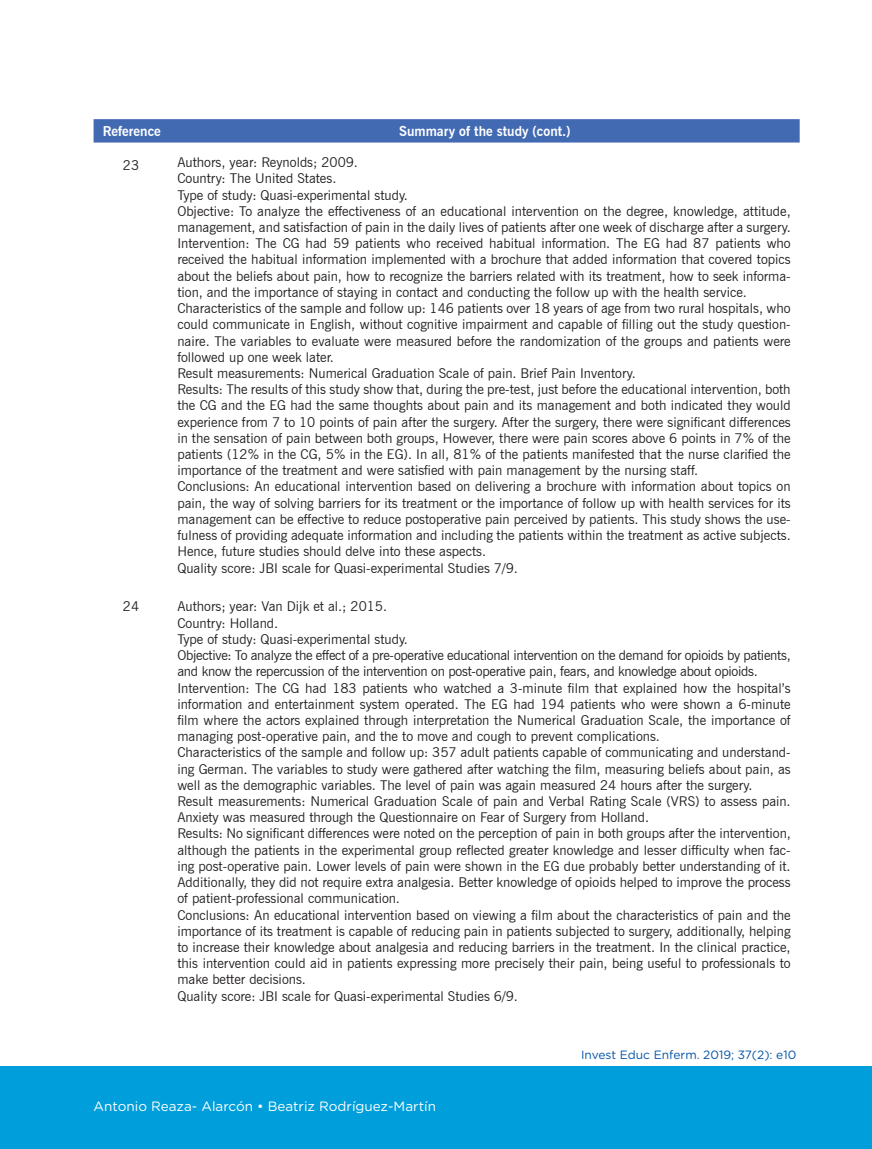
<style>
.page{position:relative;width:872px;height:1149px;background:#fff}
.page>*{position:absolute;margin:0;border:0;box-sizing:border-box;transform-origin:0 0}
.t1{font:13.5px/16.2px "News Gothic BT";color:#231f20}
.t2{font:13.5px "Gotham Rounded";color:#fff}
.t3{font:700 13.5px "News Gothic BT";color:#fff}
.t4{font:12px "Gotham Rounded";color:#0054a6}
</style>
<div class="page">
<div style="left:0;top:1065px;width:872px;height:83px;background:#009edb"></div>
<div style="left:94px;top:119px;width:705px;height:23px;background:#426ab3"></div>
<p class="t3" style="left:103px;top:123px;width:60px">Reference</p>
<p class="t3" style="left:399px;top:123px;width:173px">Summary of the study (cont.)</p>
<p class="t1" style="left:123px;top:157px;width:18px">23</p>
<p class="t1" style="left:177px;top:154px;width:615px">Authors, year: Reynolds; 2009.<br>Country: The United States.<br>Type of study: Quasi-experimental study.<br>Objective: To analyze the effectiveness of an educational intervention on the degree, knowledge, attitude, management, and satisfaction of pain in the daily lives of patients after one week of discharge after a surgery.<br>Intervention: The CG had 59 patients who received habitual information. The EG had 87 patients who received the habitual information implemented with a brochure that added information that covered topics about the beliefs about pain, how to recognize the barriers related with its treatment, how to seek informa&shy;tion, and the importance of staying in contact and conducting the follow up with the health service.<br>Characteristics of the sample and follow up: 146 patients over 18 years of age from two rural hospitals, who could communicate in English, without cognitive impairment and capable of filling out the study question&shy;naire. The variables to evaluate were measured before the randomization of the groups and patients were followed up one week later.<br>Result measurements: Numerical Graduation Scale of pain. Brief Pain Inventory.<br>Results: The results of this study show that, during the pre-test, just before the educational intervention, both the CG and the EG had the same thoughts about pain and its management and both indicated they would experience from 7 to 10 points of pain after the surgery. After the surgery, there were significant differences in the sensation of pain between both groups, However, there were pain scores above 6 points in 7% of the patients (12% in the CG, 5% in the EG). In all, 81% of the patients manifested that the nurse clarified the importance of the treatment and were satisfied with pain management by the nursing staff.<br>Conclusions: An educational intervention based on delivering a brochure with information about topics on pain, the way of solving barriers for its treatment or the importance of follow up with health services for its management can be effective to reduce postoperative pain perceived by patients. This study shows the use&shy;fulness of providing adequate information and including the patients within the treatment as active subjects.<br>Hence, future studies should delve into these aspects.<br>Quality score: JBI scale for Quasi-experimental Studies 7/9.</p>
<p class="t1" style="left:123px;top:598px;width:18px">24</p>
<p class="t1" style="left:177px;top:598px;width:615px">Authors; year: Van Dijk et al.; 2015.<br>Country: Holland.<br>Type of study: Quasi-experimental study.<br>Objective: To analyze the effect of a pre-operative educational intervention on the demand for opioids by patients, and know the repercussion of the intervention on post-operative pain, fears, and knowledge about opioids.<br>Intervention: The CG had 183 patients who watched a 3-minute film that explained how the hospital’s information and entertainment system operated. The EG had 194 patients who were shown a 6-minute film where the actors explained through interpretation the Numerical Graduation Scale, the importance of managing post-operative pain, and the to move and cough to prevent complications.<br>Characteristics of the sample and follow up: 357 adult patients capable of communicating and understand&shy;ing German. The variables to study were gathered after watching the film, measuring beliefs about pain, as well as the demographic variables. The level of pain was again measured 24 hours after the surgery.<br>Result measurements: Numerical Graduation Scale of pain and Verbal Rating Scale (VRS) to assess pain.<br>Anxiety was measured through the Questionnaire on Fear of Surgery from Holland.<br>Results: No significant differences were noted on the perception of pain in both groups after the intervention, although the patients in the experimental group reflected greater knowledge and lesser difficulty when fac&shy;ing post-operative pain. Lower levels of pain were shown in the EG due probably better understanding of it.<br>Additionally, they did not require extra analgesia. Better knowledge of opioids helped to improve the process of patient-professional communication.<br>Conclusions: An educational intervention based on viewing a film about the characteristics of pain and the importance of its treatment is capable of reducing pain in patients subjected to surgery, additionally, helping to increase their knowledge about analgesia and reducing barriers in the treatment. In the clinical practice, this intervention could aid in patients expressing more precisely their pain, being useful to professionals to make better decisions.<br>Quality score: JBI scale for Quasi-experimental Studies 6/9.</p>
<p class="t2" style="left:94px;top:1097px;width:344px">Antonio Reaza- Alarcón • Beatriz Rodríguez-Martín</p>
<p class="t4" style="left:581px;top:1045px;width:217px">Invest Educ Enferm. 2019; 37(2): e10</p>
</div>
